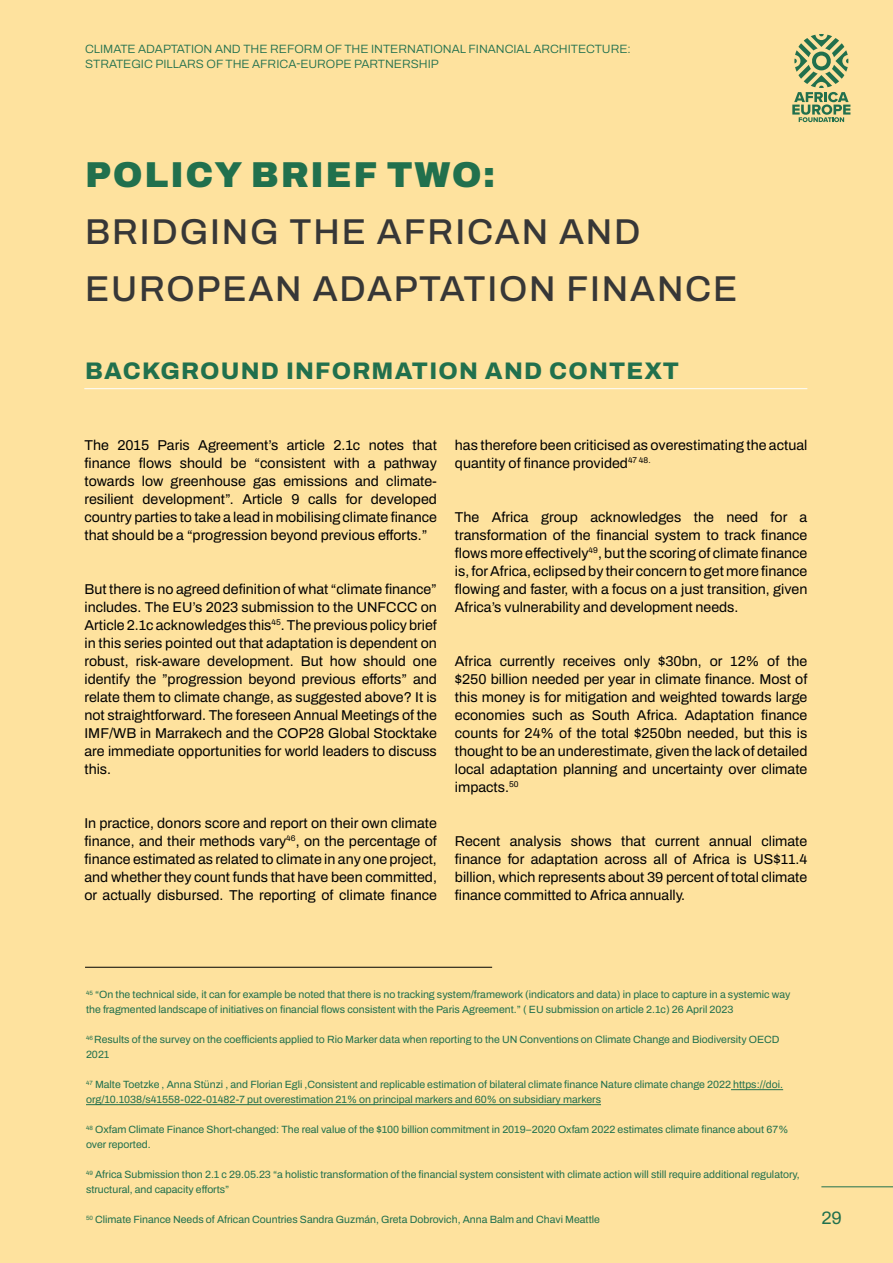
<style>
.page{position:relative;width:893px;height:1263px;background:#fee29e}
.page>*{position:absolute;margin:0;border:0;box-sizing:border-box;transform-origin:0 0}
.t1{font:500 36px/57px "Archivo";letter-spacing:.05em;color:#373737}
.t2{font:900 36px "Archivo";letter-spacing:.05em;color:#21704d}
.t3{font:800 24px "Archivo";letter-spacing:.05em;color:#21704d}
.t4{font:18px "Archivo";color:#21704d}
.t5{font:14.25px/18px "Archivo";color:#000;text-align:justify}
.t6{font:300 12px/15px "Archivo";color:#21704e}
.t7{font:10.5px/15px "Archivo";color:#21704d}
</style>
<div class="page">
<hr style="left:821px;top:1186px;width:72px;height:1px;background:#21704d">
<svg style="left:792px;top:34px;width:58px;height:88px"></svg>
<hr style="left:731px;top:1089px;width:52px;height:1px;background:#21704d">
<hr style="left:86px;top:1104px;width:515px;height:1px;background:#21704d">
<hr style="left:85px;top:967px;width:407px;height:1px;background:#000101">
<hr style="left:84px;top:388px;width:723px;height:1px;background:#fcffff">
<p class="t6" style="left:85px;top:41px;width:547px">CLIMATE ADAPTATION AND THE REFORM OF THE INTERNATIONAL FINANCIAL ARCHITECTURE:<br>STRATEGIC PILLARS OF THE AFRICA-EUROPE PARTNERSHIP</p>
<h1 class="t2" style="left:85px;top:147px;width:412px">POLICY BRIEF TWO:</h1>
<h1 class="t1" style="left:85px;top:203px;width:654px">BRIDGING THE AFRICAN AND<br>EUROPEAN ADAPTATION FINANCE</h1>
<h2 class="t3" style="left:85px;top:352px;width:595px">BACKGROUND INFORMATION AND CONTEXT</h2>
<p class="t5" style="left:84px;top:436px;width:354px">The 2015 Paris Agreement’s article 2.1c notes that finance flows should be “consistent with a pathway towards low greenhouse gas emissions and climate&shy;resilient development”. Article 9 calls for developed country parties to take a lead in mobilising climate finance that should be a “progression beyond previous efforts.”</p>
<p class="t5" style="left:84px;top:580px;width:354px">But there is no agreed definition of what “climate finance” includes. The EU’s 2023 submission to the UNFCCC on Article 2.1c acknowledges this<sup>45</sup>. The previous policy brief in this series pointed out that adaptation is dependent on robust, risk-aware development. But how should one identify the ”progression beyond previous efforts” and relate them to climate change, as suggested above? It is not straightforward. The foreseen Annual Meetings of the IMF/WB in Marrakech and the COP28 Global Stocktake are immediate opportunities for world leaders to discuss this.</p>
<p class="t5" style="left:84px;top:814px;width:354px">In practice, donors score and report on their own climate finance, and their methods vary<sup>46</sup>, on the percentage of finance estimated as related to climate in any one project, and whether they count funds that have been committed, or actually disbursed. The reporting of climate finance</p>
<p class="t5" style="left:455px;top:436px;width:354px">has therefore been criticised as overestimating the actual quantity of finance provided<sup>47</sup> <sup>48.</sup></p>
<p class="t5" style="left:455px;top:508px;width:354px">The Africa group acknowledges the need for a transformation of the financial system to track finance flows more effectively<sup>49</sup>, but the scoring of climate finance is, for Africa, eclipsed by their concern to get more finance flowing and faster, with a focus on a just transition, given Africa’s vulnerability and development needs.</p>
<p class="t5" style="left:455px;top:652px;width:354px">Africa currently receives only $30bn, or 12% of the $250 billion needed per year in climate finance. Most of this money is for mitigation and weighted towards large economies such as South Africa. Adaptation finance counts for 24% of the total $250bn needed, but this is thought to be an underestimate, given the lack of detailed local adaptation planning and uncertainty over climate impacts.<sup>50</sup></p>
<p class="t5" style="left:455px;top:832px;width:354px">Recent analysis shows that current annual climate finance for adaptation across all of Africa is US$11.4 billion, which represents about 39 percent of total climate finance committed to Africa annually.</p>
<p class="t7" style="left:86px;top:987px;width:706px"><sup>45</sup> “On the technical side, it can for example be noted that there is no tracking system/framework (indicators and data) in place to capture in a systemic way the fragmented landscape of initiatives on financial flows consistent with the Paris Agreement.” ( EU submission on article 2.1c) 26 April 2023</p>
<p class="t7" style="left:86px;top:1032px;width:695px"><sup>46</sup> Results of the survey on the coefficients applied to Rio Marker data when reporting to the UN Conventions on Climate Change and Biodiversity OECD<br>2021</p>
<p class="t7" style="left:86px;top:1077px;width:699px"><sup>47</sup> Malte Toetzke , Anna Stünzi , and Florian Egli ,Consistent and replicable estimation of bilateral climate finance Nature climate change 2022 https://doi. org/10.1038/s41558-022-01482-7 put overestimation 21% on principal markers and 60% on subsidiary markers</p>
<p class="t7" style="left:86px;top:1122px;width:704px"><sup>48</sup> Oxfam Climate Finance Short-changed: The real value of the $100 billion commitment in 2019–2020 Oxfam 2022 estimates climate finance about 67% over reported.</p>
<p class="t7" style="left:86px;top:1167px;width:715px"><sup>49</sup> Africa Submission thon 2.1 c 29.05.23 “a holistic transformation of the financial system consistent with climate action will still require additional regulatory, structural, and capacity efforts”</p>
<p class="t7" style="left:86px;top:1212px;width:515px"><sup>50</sup> Climate Finance Needs of African Countries Sandra Guzmán, Greta Dobrovich, Anna Balm and Chavi Meattle</p>
<p class="t4" style="left:821px;top:1204px;width:22px">29</p>
</div>
